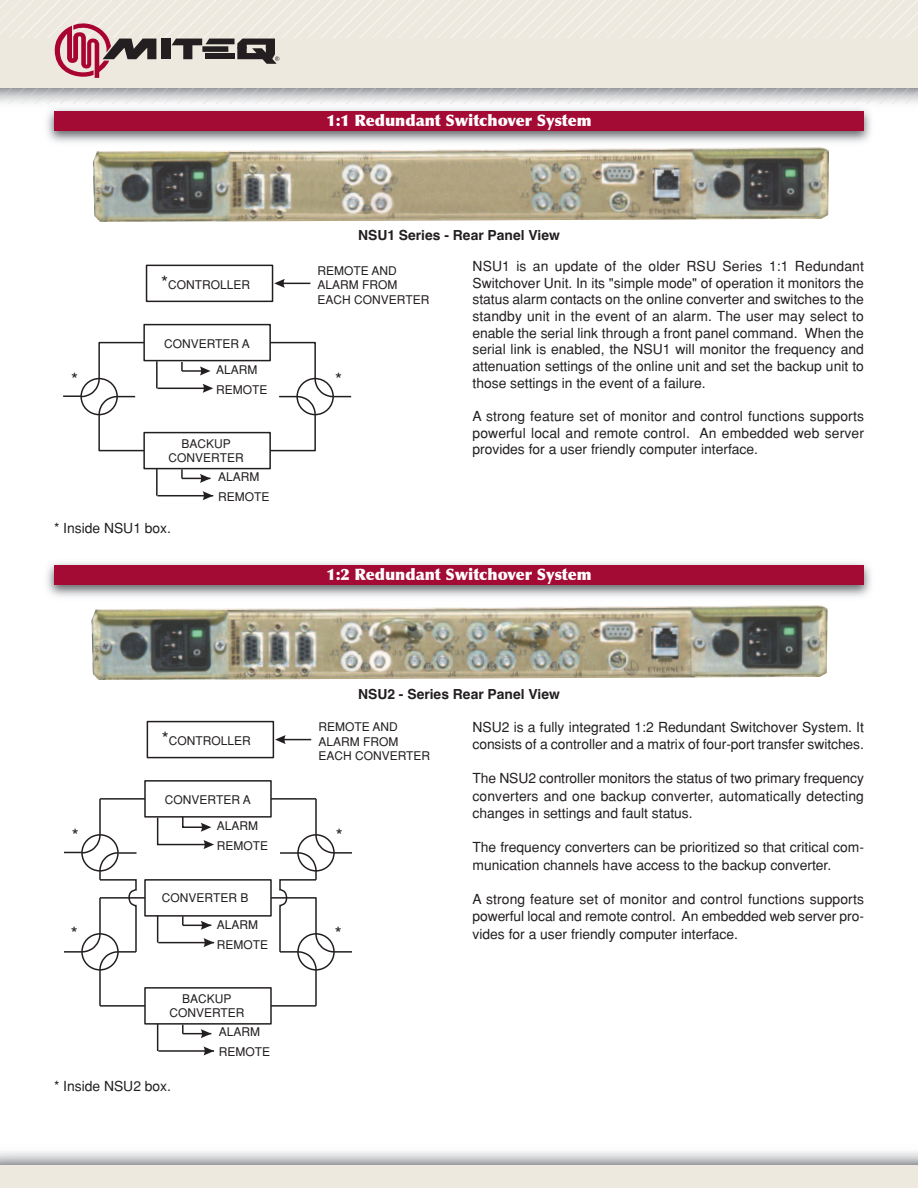
<style>
.page{position:relative;width:918px;height:1188px;background:#fff}
.page>*{position:absolute;margin:0;border:0;box-sizing:border-box;transform-origin:0 0}
.t1{font:18px "Helvetica";color:#231f20}
.t2{font:900 15.75px "Optima";color:#fff}
.t3{font:13.8px/16.6px "Helvetica";color:#231f20;text-align:justify}
.t4{font:13.8px "Helvetica Bold TT";color:#231f20}
.t5{font:12px/14.2px "Helvetica";color:#231f20}
.s1{font-size:18px}
</style>
<div class="page">
<div style="left:0;top:1165px;width:918px;height:23px;background:#ede9df"></div>
<svg style="left:0;top:0;width:918px;height:104px;background:#e2dcd5"></svg>
<img style="left:41px;top:102px;width:836px;height:40px">
<div style="left:54px;top:111px;width:810px;height:20px;background:#a30a34"></div>
<img style="left:93px;top:147px;width:736px;height:75px">
<img style="left:47px;top:562px;width:824px;height:35px">
<div style="left:54px;top:565px;width:810px;height:20px;background:#a30a34"></div>
<img style="left:92px;top:605px;width:736px;height:75px">
<svg style="left:63px;top:341px;width:83px;height:111px"></svg>
<hr style="left:280px;top:283px;width:30px;height:1px;background:#231f20">
<svg style="left:274px;top:279px;width:11px;height:9px"></svg>
<div style="left:143px;top:324px;width:128px;height:37px;border:1px solid #231f20"></div>
<div style="left:143px;top:432px;width:128px;height:37px;border:1px solid #231f20"></div>
<div style="left:146px;top:265px;width:127px;height:37px;border:1px solid #231f20"></div>
<hr style="left:182px;top:370px;width:23px;height:2px;background:#231f20">
<svg style="left:200px;top:366px;width:11px;height:10px"></svg>
<hr style="left:158px;top:388px;width:49px;height:1px;background:#231f20">
<svg style="left:203px;top:384px;width:10px;height:9px"></svg>
<svg style="left:181px;top:362px;width:2px;height:9px"></svg>
<hr style="left:156px;top:361px;width:2px;height:27px;background:#231f20">
<svg style="left:269px;top:341px;width:82px;height:111px"></svg>
<hr style="left:158px;top:495px;width:55px;height:1px;background:#231f20">
<svg style="left:203px;top:491px;width:10px;height:9px"></svg>
<svg style="left:181px;top:469px;width:30px;height:14px"></svg>
<hr style="left:156px;top:469px;width:2px;height:27px;background:#231f20">
<hr style="left:99px;top:799px;width:2px;height:36px;background:#231f20">
<hr style="left:100px;top:798px;width:45px;height:2px;background:#231f20">
<hr style="left:100px;top:897px;width:45px;height:2px;background:#231f20">
<hr style="left:99px;top:970px;width:2px;height:36px;background:#231f20">
<hr style="left:100px;top:1005px;width:45px;height:2px;background:#231f20">
<hr style="left:281px;top:739px;width:30px;height:1px;background:#231f20">
<svg style="left:275px;top:735px;width:11px;height:9px"></svg>
<div style="left:144px;top:780px;width:128px;height:38px;border:2px solid #231f20"></div>
<div style="left:144px;top:879px;width:128px;height:38px;border:2px solid #231f20"></div>
<div style="left:144px;top:987px;width:128px;height:38px;border:2px solid #231f20"></div>
<div style="left:147px;top:721px;width:127px;height:37px;border:2px solid #231f20"></div>
<svg style="left:156px;top:815px;width:58px;height:34px"></svg>
<hr style="left:271px;top:798px;width:45px;height:2px;background:#231f20">
<hr style="left:271px;top:1005px;width:45px;height:2px;background:#231f20">
<hr style="left:315px;top:799px;width:2px;height:36px;background:#231f20">
<hr style="left:315px;top:970px;width:2px;height:36px;background:#231f20">
<hr style="left:158px;top:942px;width:56px;height:1px;background:#231f20">
<svg style="left:204px;top:938px;width:10px;height:9px"></svg>
<svg style="left:182px;top:916px;width:29px;height:14px"></svg>
<svg style="left:157px;top:916px;width:1px;height:27px"></svg>
<hr style="left:158px;top:1050px;width:56px;height:2px;background:#231f20">
<svg style="left:204px;top:1046px;width:10px;height:10px"></svg>
<svg style="left:182px;top:1025px;width:29px;height:13px"></svg>
<svg style="left:157px;top:1024px;width:1px;height:27px"></svg>
<svg style="left:269px;top:833px;width:83px;height:138px"></svg>
<svg style="left:64px;top:833px;width:73px;height:138px"></svg>
<p class="t2" style="left:326px;top:111px;width:267px">1:1 Redundant Switchover System</p>
<p class="t4" style="left:358px;top:227px;width:203px">NSU1 Series - Rear Panel View</p>
<p class="t5" style="left:161px;top:277px;width:91px"><span class="s1">*</span>CONTROLLER</p>
<p class="t5" style="left:164px;top:336px;width:87px">CONVERTER A</p>
<p class="t5" style="left:318px;top:264px;width:113px">REMOTE AND<br>ALARM FROM<br>EACH CONVERTER</p>
<p class="t5" style="left:216px;top:359px;width:53px;line-height:20.5px">ALARM<br>REMOTE</p>
<h1 class="t1" style="left:71px;top:369px;width:9px">*</h1>
<h1 class="t1" style="left:335px;top:369px;width:9px">*</h1>
<p class="t5" style="left:169px;top:436px;width:77px;text-align:center">BACKUP<br>CONVERTER</p>
<p class="t3" style="left:54px;top:520px;width:119px">* Inside NSU1 box.</p>
<p class="t5" style="left:218px;top:466px;width:53px;line-height:20.5px">ALARM<br>REMOTE</p>
<p class="t3" style="left:472px;top:258px;width:393px">NSU1 is an update of the older RSU Series 1:1 Redundant Switchover Unit. In its "simple mode" of operation it monitors the status alarm contacts on the online converter and switches to the standby unit in the event of an alarm. The user may select to enable the serial link through a front panel command. When the serial link is enabled, the NSU1 will monitor the frequency and attenuation settings of the online unit and set the backup unit to those settings in the event of a failure.</p>
<p class="t3" style="left:473px;top:408px;width:393px">A strong feature set of monitor and control functions supports powerful local and remote control. An embedded web server provides for a user friendly computer interface.</p>
<p class="t5" style="left:759px;top:264px;width:10px">R</p>
<p class="t2" style="left:326px;top:565px;width:267px">1:2 Redundant Switchover System</p>
<p class="t5" style="left:162px;top:734px;width:91px"><span class="s1">*</span>CONTROLLER</p>
<h1 class="t1" style="left:72px;top:825px;width:9px">*</h1>
<h1 class="t1" style="left:71px;top:923px;width:9px">*</h1>
<p class="t5" style="left:165px;top:793px;width:87px">CONVERTER A</p>
<p class="t5" style="left:217px;top:816px;width:53px;line-height:20.5px">ALARM<br>REMOTE</p>
<p class="t5" style="left:162px;top:891px;width:88px">CONVERTER B</p>
<p class="t5" style="left:217px;top:915px;width:53px;line-height:20.5px">ALARM<br>REMOTE</p>
<p class="t5" style="left:169px;top:992px;width:77px;text-align:center">BACKUP<br>CONVERTER</p>
<p class="t5" style="left:219px;top:1022px;width:53px;line-height:20.5px">ALARM<br>REMOTE</p>
<p class="t3" style="left:54px;top:1078px;width:119px">* Inside NSU2 box.</p>
<p class="t4" style="left:358px;top:686px;width:203px">NSU2 - Series Rear Panel View</p>
<p class="t5" style="left:318px;top:720px;width:113px">REMOTE AND<br>ALARM FROM<br>EACH CONVERTER</p>
<h1 class="t1" style="left:336px;top:825px;width:9px">*</h1>
<h1 class="t1" style="left:335px;top:923px;width:9px">*</h1>
<p class="t3" style="left:473px;top:718px;width:393px;line-height:17.2px">NSU2 is a fully integrated 1:2 Redundant Switchover System. It consists of a controller and a matrix of four-port transfer switches.</p>
<p class="t3" style="left:473px;top:770px;width:393px;line-height:17.2px">The NSU2 controller monitors the status of two primary frequency converters and one backup converter, automatically detecting changes in settings and fault status.</p>
<p class="t3" style="left:473px;top:839px;width:393px;line-height:17.2px">The frequency converters can be prioritized so that critical com&shy;munication channels have access to the backup converter.</p>
<p class="t3" style="left:473px;top:891px;width:393px;line-height:17.2px">A strong feature set of monitor and control functions supports powerful local and remote control. An embedded web server pro&shy;vides for a user friendly computer interface.</p>
</div>
